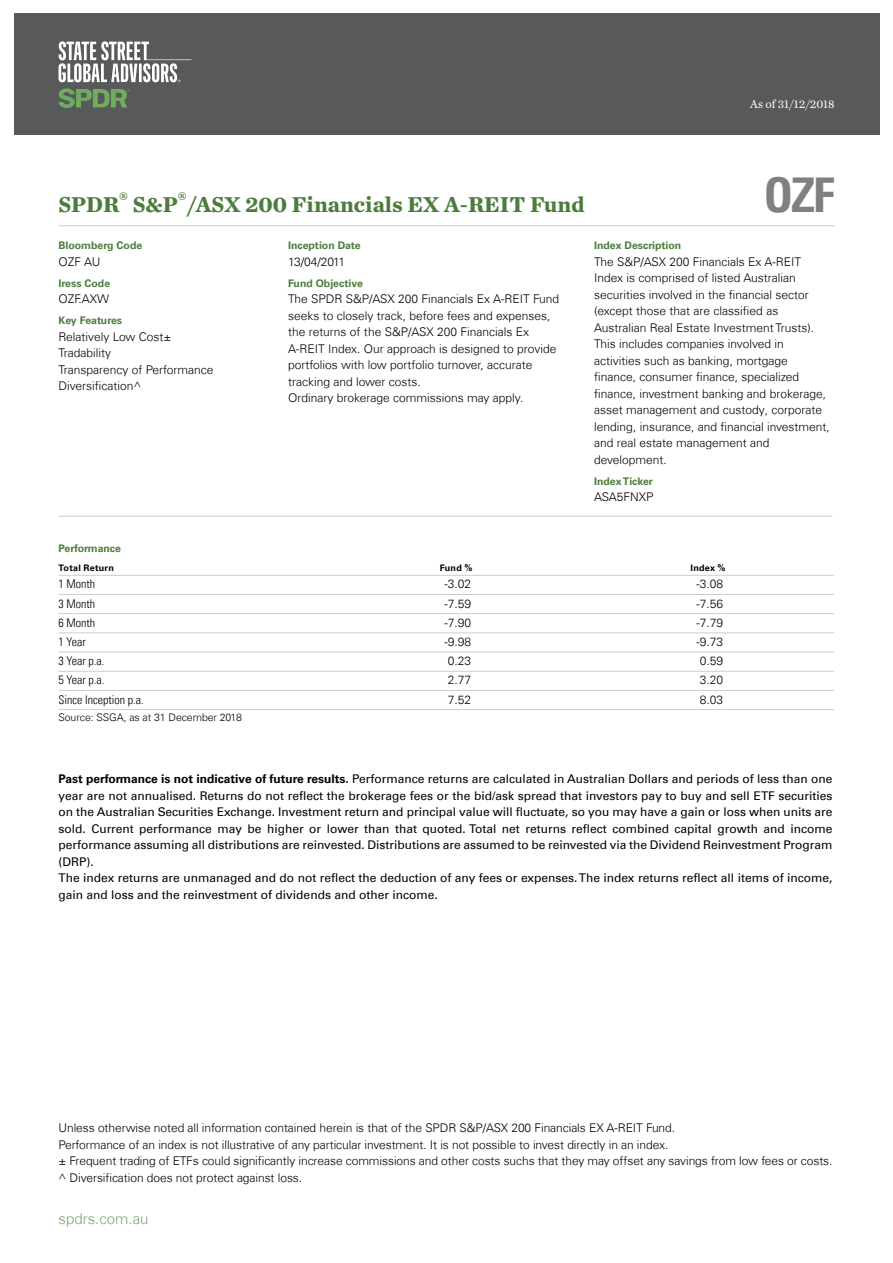
<style>
.page{position:relative;width:893px;height:1263px;background:#fff}
.page>*{position:absolute;margin:0;border:0;box-sizing:border-box;transform-origin:0 0}
.Ticker{font:48px "Univers Com 67 Bold Cond";color:#808080}
.Factsheet_Title{font:700 22.5px "Chronicle Text G1";color:#4c7c3d}
.t1{font:300 15px "Univers Com 45";color:#7aaa6c}
.Text{font:300 12px/16.5px "Univers Com 45";color:#000}
.Disclaimer{font:12px/16.5px "Univers Com 55 Roman";color:#000;text-align:justify}
.Footnote_8pt{font:300 12px "Univers Com 45";letter-spacing:-.005em;color:#000}
.Performance_Value{font:300 12px "Univers Com 45";color:#000}
.Performance_Item{font:12px "Univers Com 47 Light Cond";color:#000}
.Date{font:12px "Chronicle Text G1";color:#fff}
.t2{font:700 10.5px "Univers Com 65";color:#4c7c3d}
.Notes{font:300 10.5px "Univers Com 45";letter-spacing:-.005em;color:#000}
.Label{font:700 9px "Univers Com 65";letter-spacing:.03em;color:#000}
.s1{font-family:"Univers Com 65";font-weight:700}
</style>
<div class="page">
<div style="left:14px;top:14px;width:865px;height:121px;background:#58595b"></div>
<hr style="left:58px;top:516px;width:216px;height:1px;background:#cdcdcd">
<hr style="left:274px;top:516px;width:306px;height:1px;background:#cdcdcd">
<hr style="left:580px;top:516px;width:252px;height:1px;background:#cdcdcd">
<hr style="left:58px;top:575px;width:272px;height:1px;background:#cdcdcd">
<hr style="left:330px;top:575px;width:252px;height:1px;background:#cdcdcd">
<hr style="left:582px;top:575px;width:252px;height:1px;background:#cdcdcd">
<hr style="left:58px;top:594px;width:272px;height:1px;background:#cdcdcd">
<hr style="left:330px;top:594px;width:252px;height:1px;background:#cdcdcd">
<hr style="left:582px;top:594px;width:252px;height:1px;background:#cdcdcd">
<hr style="left:58px;top:613px;width:272px;height:1px;background:#cdcdcd">
<hr style="left:330px;top:613px;width:252px;height:1px;background:#cdcdcd">
<hr style="left:582px;top:613px;width:252px;height:1px;background:#cdcdcd">
<hr style="left:58px;top:632px;width:272px;height:1px;background:#cdcdcd">
<hr style="left:330px;top:632px;width:252px;height:1px;background:#cdcdcd">
<hr style="left:582px;top:632px;width:252px;height:1px;background:#cdcdcd">
<hr style="left:58px;top:652px;width:272px;height:1px;background:#cdcdcd">
<hr style="left:330px;top:652px;width:252px;height:1px;background:#cdcdcd">
<hr style="left:582px;top:652px;width:252px;height:1px;background:#cdcdcd">
<hr style="left:58px;top:671px;width:272px;height:1px;background:#cdcdcd">
<hr style="left:330px;top:671px;width:252px;height:1px;background:#cdcdcd">
<hr style="left:582px;top:671px;width:252px;height:1px;background:#cdcdcd">
<hr style="left:58px;top:690px;width:272px;height:1px;background:#cdcdcd">
<hr style="left:330px;top:690px;width:252px;height:1px;background:#cdcdcd">
<hr style="left:582px;top:690px;width:252px;height:1px;background:#cdcdcd">
<hr style="left:58px;top:709px;width:272px;height:1px;background:#cdcdcd">
<hr style="left:330px;top:709px;width:252px;height:1px;background:#cdcdcd">
<hr style="left:582px;top:709px;width:252px;height:1px;background:#cdcdcd">
<hr style="left:58px;top:225px;width:776px;height:1px;background:#cdcdcd">
<svg style="left:59px;top:89px;width:71px;height:19px"></svg>
<svg style="left:59px;top:41px;width:133px;height:41px"></svg>
<p class="Date" style="left:750px;top:95px;width:86px">As of 31/12/2018</p>
<p class="Factsheet_Title" style="left:58px;top:186px;width:527px">SPDR<sup>®</sup> S&amp;P<sup>®</sup>/ASX 200 Financials EX A-REIT Fund</p>
<p class="t2" style="left:58px;top:239px;width:85px">Bloomberg Code</p>
<p class="Text" style="left:58px;top:253px;width:43px">OZF AU</p>
<p class="t2" style="left:58px;top:277px;width:53px">Iress Code</p>
<p class="Text" style="left:58px;top:291px;width:52px">OZF.AXW</p>
<p class="t2" style="left:58px;top:314px;width:65px">Key Features</p>
<p class="Text" style="left:58px;top:328px;width:114px">Relatively Low Cost±</p>
<p class="Text" style="left:58px;top:345px;width:54px">Tradability</p>
<p class="Text" style="left:58px;top:361px;width:157px">Transparency of Performance</p>
<p class="Text" style="left:58px;top:378px;width:85px">Diversification^</p>
<p class="t2" style="left:288px;top:239px;width:74px">Inception Date</p>
<p class="Text" style="left:288px;top:253px;width:59px">13/04/2011</p>
<p class="t2" style="left:288px;top:277px;width:76px">Fund Objective</p>
<p class="Text" style="left:288px;top:291px;width:273px">The SPDR S&amp;P/ASX 200 Financials Ex A-REIT Fund seeks to closely track, before fees and expenses, the returns of the S&amp;P/ASX 200 Financials Ex A-REIT Index. Our approach is designed to provide portfolios with low portfolio turnover, accurate tracking and lower costs.</p>
<p class="Text" style="left:288px;top:390px;width:237px">Ordinary brokerage commissions may apply.</p>
<p class="Ticker" style="left:764px;top:165px;width:72px">OZF</p>
<p class="t2" style="left:594px;top:239px;width:89px">Index Description</p>
<p class="Text" style="left:594px;top:253px;width:237px">The S&amp;P/ASX 200 Financials Ex A-REIT Index is comprised of listed Australian securities involved in the financial sector (except those that are classified as Australian Real Estate Investment Trusts).<br>This includes companies involved in activities such as banking, mortgage finance, consumer finance, specialized finance, investment banking and brokerage, asset management and custody, corporate lending, insurance, and financial investment, and real estate management and development.</p>
<p class="t2" style="left:594px;top:475px;width:60px">Index Ticker</p>
<p class="Text" style="left:594px;top:489px;width:61px">ASA5FNXP</p>
<p class="t2" style="left:58px;top:542px;width:64px">Performance</p>
<p class="Label" style="left:58px;top:562px;width:57px">Total Return</p>
<p class="Label" style="left:440px;top:562px;width:34px">Fund %</p>
<p class="Label" style="left:690px;top:562px;width:37px">Index %</p>
<p class="Performance_Item" style="left:58px;top:577px;width:38px">1 Month</p>
<p class="Performance_Value" style="left:444px;top:577px;width:28px">-3.02</p>
<p class="Performance_Value" style="left:696px;top:577px;width:28px">-3.08</p>
<p class="Performance_Item" style="left:58px;top:596px;width:38px">3 Month</p>
<p class="Performance_Value" style="left:444px;top:596px;width:28px">-7.59</p>
<p class="Performance_Value" style="left:696px;top:596px;width:28px">-7.56</p>
<p class="Performance_Item" style="left:58px;top:615px;width:38px">6 Month</p>
<p class="Performance_Value" style="left:444px;top:615px;width:28px">-7.90</p>
<p class="Performance_Value" style="left:696px;top:615px;width:28px">-7.79</p>
<p class="Performance_Item" style="left:58px;top:635px;width:29px">1 Year</p>
<p class="Performance_Value" style="left:444px;top:634px;width:28px">-9.98</p>
<p class="Performance_Value" style="left:696px;top:634px;width:28px">-9.73</p>
<p class="Performance_Item" style="left:58px;top:654px;width:47px">3 Year p.a.</p>
<p class="Performance_Value" style="left:448px;top:654px;width:25px">0.23</p>
<p class="Performance_Value" style="left:700px;top:654px;width:25px">0.59</p>
<p class="Performance_Item" style="left:58px;top:673px;width:47px">5 Year p.a.</p>
<p class="Performance_Value" style="left:448px;top:673px;width:25px">2.77</p>
<p class="Performance_Value" style="left:700px;top:673px;width:25px">3.20</p>
<p class="Performance_Item" style="left:58px;top:692px;width:87px">Since Inception p.a.</p>
<p class="Performance_Value" style="left:448px;top:692px;width:25px">7.52</p>
<p class="Performance_Value" style="left:700px;top:692px;width:25px">8.03</p>
<p class="Notes" style="left:58px;top:710px;width:185px">Source: SSGA, as at 31 December 2018</p>
<p class="Disclaimer" style="left:58px;top:771px;width:776px"><span class="s1">Past performance is not indicative of future results.</span> Performance returns are calculated in Australian Dollars and periods of less than one year are not annualised. Returns do not reflect the brokerage fees or the bid/ask spread that investors pay to buy and sell ETF securities on the Australian Securities Exchange. Investment return and principal value will fluctuate, so you may have a gain or loss when units are sold. Current performance may be higher or lower than that quoted. Total net returns reflect combined capital growth and income performance assuming all distributions are reinvested. Distributions are assumed to be reinvested via the Dividend Reinvestment Program (DRP).</p>
<p class="Disclaimer" style="left:58px;top:870px;width:776px">The index returns are unmanaged and do not reflect the deduction of any fees or expenses. The index returns reflect all items of income, gain and loss and the reinvestment of dividends and other income.</p>
<p class="Footnote_8pt" style="left:58px;top:1121px;width:618px">Unless otherwise noted all information contained herein is that of the SPDR S&amp;P/ASX 200 Financials EX A-REIT Fund.</p>
<p class="Footnote_8pt" style="left:58px;top:1137px;width:611px">Performance of an index is not illustrative of any particular investment. It is not possible to invest directly in an index.</p>
<p class="Footnote_8pt" style="left:58px;top:1154px;width:775px">± Frequent trading of ETFs could significantly increase commissions and other costs suchs that they may offset any savings from low fees or costs.</p>
<p class="Footnote_8pt" style="left:58px;top:1170px;width:245px">^ Diversification does not protect against loss.</p>
<p class="t1" style="left:59px;top:1209px;width:92px">spdrs.com.au</p>
</div>
